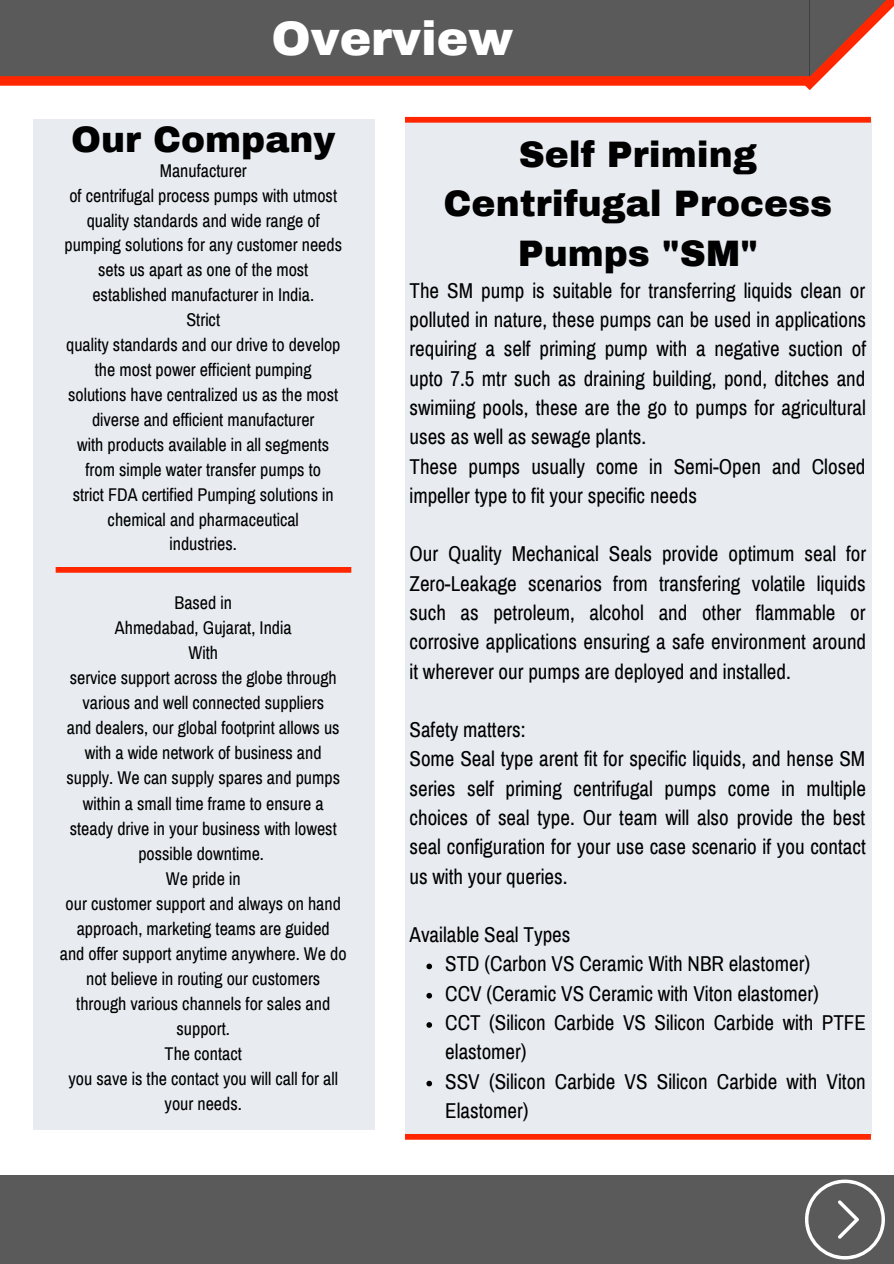
<style>
.page{position:relative;width:894px;height:1264px;background:#fff}
.page>*{position:absolute;margin:0;border:0;box-sizing:border-box;transform-origin:0 0}
.t1{font:900 47.25px "Archivo";color:#fff}
.t2{font:900 36px/49.5px "Archivo";color:#000;text-align:center}
.t3{font:21px/29.2px "Archivo Narrow";color:#000}
.t4{font:18px/25px "Archivo Narrow";color:#000;text-align:center}
</style>
<div class="page">
<svg style="left:0;top:0;width:893px;height:90px;background:#7a625e"></svg>
<div style="left:0;top:1175px;width:893px;height:88px;background:#5a5a5a"></div>
<div style="left:33px;top:119px;width:341px;height:1010px;background:#e8ecf1"></div>
<svg style="left:56px;top:567px;width:295px;height:5px"></svg>
<div style="left:405px;top:119px;width:466px;height:1017px;background:#e8ecf1"></div>
<svg style="left:405px;top:117px;width:465px;height:6px;background:#fd300d"></svg>
<div style="left:405px;top:1134px;width:465px;height:5px;background:#ff2600"></div>
<svg style="left:426px;top:963px;width:6px;height:6px"></svg>
<svg style="left:426px;top:992px;width:6px;height:6px"></svg>
<svg style="left:426px;top:1022px;width:6px;height:5px"></svg>
<svg style="left:426px;top:1080px;width:6px;height:6px"></svg>
<svg style="left:805px;top:1179px;width:79px;height:80px"></svg>
<h1 class="t1" style="left:271px;top:14px;width:243px">Overview</h1>
<h2 class="t2" style="left:71px;top:115px;width:266px">Our Company</h2>
<p class="t4" style="left:64px;top:158px;width:279px">Manufacturer<br>of centrifugal process pumps with utmost quality standards and wide range of pumping solutions for any customer needs sets us apart as one of the most established manufacturer in India.<br>Strict<br>quality standards and our drive to develop the most power efficient pumping solutions have centralized us as the most diverse and efficient manufacturer<br>with products available in all segments from simple water transfer pumps to<br>strict FDA certified Pumping solutions in chemical and pharmaceutical<br>industries.</p>
<p class="t4" style="left:60px;top:590px;width:288px">Based in<br>Ahmedabad, Gujarat, India<br>With<br>service support across the globe through various and well connected suppliers<br>and dealers, our global footprint allows us with a wide network of business and supply. We can supply spares and pumps within a small time frame to ensure a steady drive in your business with lowest possible downtime.<br>We pride in<br>our customer support and always on hand approach, marketing teams are guided<br>and offer support anytime anywhere. We do not believe in routing our customers through various channels for sales and support.<br>The contact<br>you save is the contact you will call for all your needs.</p>
<h2 class="t2" style="left:443px;top:130px;width:390px">Self Priming<br>Centrifugal Process<br>Pumps "SM"</h2>
<p class="t3" style="left:409px;top:276px;width:458px">The SM pump is suitable for transferring liquids clean or polluted in nature, these pumps can be used in applications requiring a self priming pump with a negative suction of upto 7.5 mtr such as draining building, pond, ditches and swimiing pools, these are the go to pumps for agricultural uses as well as sewage plants.<br>These pumps usually come in Semi-Open and Closed impeller type to fit your specific needs</p>
<p class="t3" style="left:409px;top:539px;width:458px;text-align:justify">Our Quality Mechanical Seals provide optimum seal for Zero-Leakage scenarios from transfering volatile liquids such as petroleum, alcohol and other flammable or corrosive applications ensuring a safe environment around it wherever our pumps are deployed and installed.</p>
<p class="t3" style="left:409px;top:715px;width:458px">Safety matters:<br>Some Seal type arent fit for specific liquids, and hense SM series self priming centrifugal pumps come in multiple choices of seal type. Our team will also provide the best seal configuration for your use case scenario if you contact us with your queries.</p>
<p class="t3" style="left:409px;top:920px;width:162px">Available Seal Types</p>
<p class="t3" style="left:445px;top:949px;width:422px">STD (Carbon VS Ceramic With NBR elastomer)<br>CCV (Ceramic VS Ceramic with Viton elastomer)<br>CCT (Silicon Carbide VS Silicon Carbide with PTFE elastomer)<br>SSV (Silicon Carbide VS Silicon Carbide with Viton Elastomer)</p>
</div>
